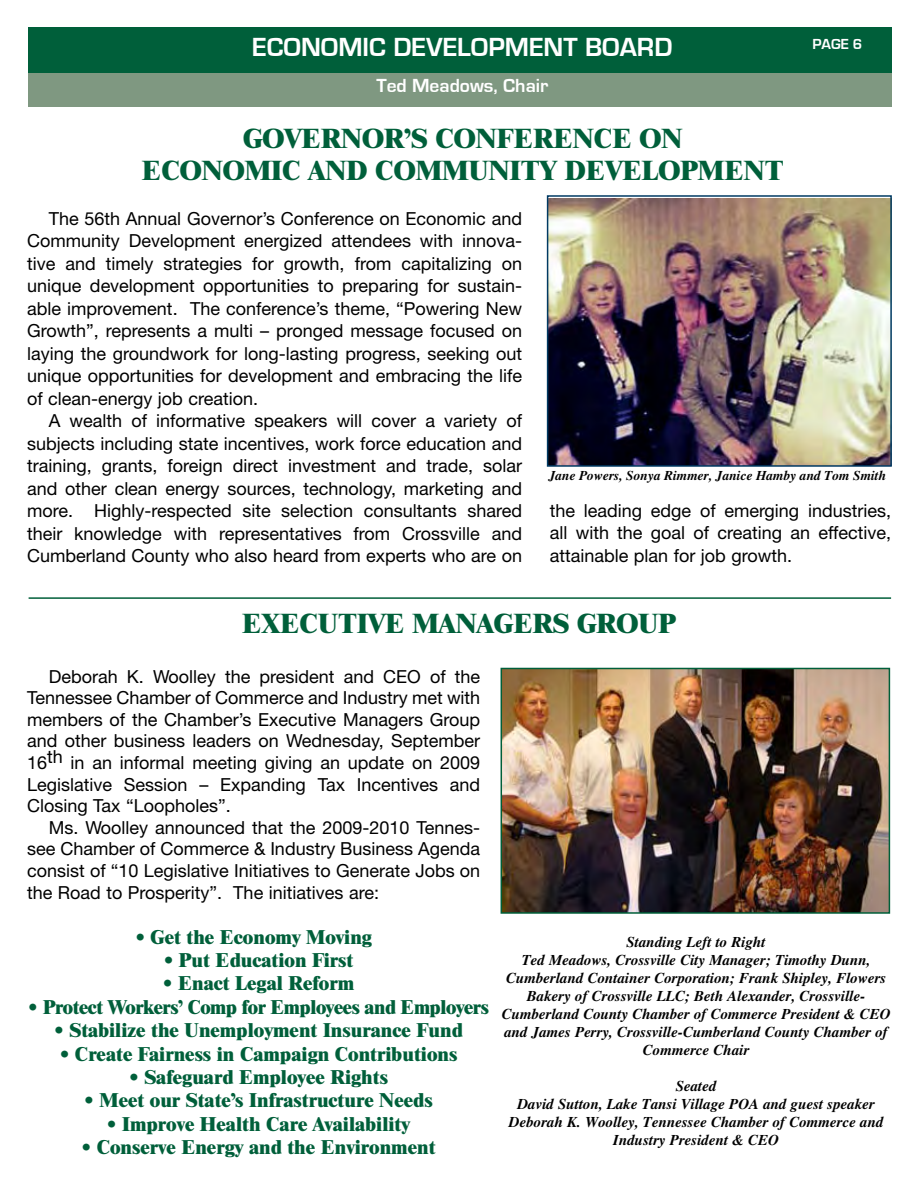
<style>
.page{position:relative;width:918px;height:1188px;background:#fff}
.page>*{position:absolute;margin:0;border:0;box-sizing:border-box;transform-origin:0 0}
.t1{font:800 27px/32.4px "Times";color:#005f3a;text-align:center}
.t2{font:700 27px "Eurostile";color:#fff}
.t3{font:800 19.5px "Times";color:#005f3a}
.t4{font:800 19.5px "Times";letter-spacing:-.02em;color:#005f3a}
.t5{font:700 19.5px "Eurostile";color:#fff}
.t6{font:18px/22.5px "Helvetica Neue";color:#000;text-align:justify}
.t7{font:italic 700 15px/18px "Times";color:#000;text-align:center}
.t8{font:700 15px "Eurostile";color:#fff}
.t9{font:italic 700 13.5px "Times";color:#000}
</style>
<div class="page">
<div style="left:28px;top:71px;width:864px;height:36px;background:#7f9881"></div>
<div style="left:28px;top:27px;width:864px;height:46px;background:#005f3a"></div>
<img style="left:550px;top:198px;width:339px;height:266px">
<div style="left:547px;top:195px;width:345px;height:272px;border:2px solid #003a63"></div>
<img style="left:504px;top:671px;width:383px;height:240px">
<div style="left:501px;top:668px;width:389px;height:246px;border:2px solid #005f3a"></div>
<hr style="left:29px;top:597px;width:862px;height:2px;background:#005f3a">
<h1 class="t2" style="left:252px;top:33px;width:422px">ECONOMIC DEVELOPMENT BOARD</h1>
<p class="t5" style="left:376px;top:75px;width:174px">Ted Meadows, Chair</p>
<h1 class="t1" style="left:142px;top:122px;width:644px">GOVERNOR’S CONFERENCE ON<br>ECONOMIC AND COMMUNITY DEVELOPMENT</h1>
<p class="t8" style="left:812px;top:36px;width:52px">PAGE 6</p>
<p class="t6" style="left:27px;top:207px;width:497px;text-indent:22px">The 56th Annual Governor’s Conference on Economic and Community Development energized attendees with innova&shy;tive and timely strategies for growth, from capitalizing on unique development opportunities to preparing for sustain&shy;able improvement. The conference’s theme, “Powering New Growth”, represents a multi – pronged message focused on laying the groundwork for long-lasting progress, seeking out unique opportunities for development and embracing the life of clean-energy job creation.</p>
<p class="t6" style="left:27px;top:409px;width:497px;text-indent:22px">A wealth of informative speakers will cover a variety of subjects including state incentives, work force education and training, grants, foreign direct investment and trade, solar and other clean energy sources, technology, marketing and more. Highly-respected site selection consultants shared their knowledge with representatives from Crossville and Cumberland County who also heard from experts who are on</p>
<p class="t9" style="left:549px;top:468px;width:339px">Jane Powers, Sonya Rimmer, Janice Hamby and Tom Smith</p>
<p class="t6" style="left:550px;top:499px;width:343px">the leading edge of emerging industries, all with the goal of creating an effective, attainable plan for job growth.</p>
<h1 class="t1" style="left:242px;top:607px;width:417px">EXECUTIVE MANAGERS GROUP</h1>
<p class="t6" style="left:27px;top:665px;width:455px;line-height:21.6px;text-indent:22px">Deborah K. Woolley the president and CEO of the Tennessee Chamber of Commerce and Industry met with members of the Chamber’s Executive Managers Group and other business leaders on Wednesday, September 16th in an informal meeting giving an update on 2009<br>Legislative Session – Expanding Tax Incentives and Closing Tax “Loopholes”.</p>
<p class="t6" style="left:27px;top:816px;width:455px;line-height:21.6px;text-indent:22px">Ms. Woolley announced that the 2009-2010 Tennes&shy;see Chamber of Commerce &amp; Industry Business Agenda consist of “10 Legislative Initiatives to Generate Jobs on the Road to Prosperity”. The initiatives are:</p>
<p class="t3" style="left:135px;top:925px;width:238px">• Get the Economy Moving</p>
<p class="t3" style="left:164px;top:948px;width:191px">• Put Education First</p>
<p class="t3" style="left:163px;top:971px;width:193px">• Enact Legal Reform</p>
<p class="t4" style="left:28px;top:995px;width:462px">• Protect Workers’ Comp for Employees and Employers</p>
<p class="t3" style="left:54px;top:1018px;width:410px">• Stabilize the Unemployment Insurance Fund</p>
<p class="t3" style="left:60px;top:1042px;width:399px">• Create Fairness in Campaign Contributions</p>
<p class="t3" style="left:129px;top:1065px;width:260px">• Safeguard Employee Rights</p>
<p class="t3" style="left:84px;top:1088px;width:350px">• Meet our State’s Infrastructure Needs</p>
<p class="t3" style="left:107px;top:1112px;width:305px">• Improve Health Care Availability</p>
<p class="t3" style="left:81px;top:1135px;width:356px">• Conserve Energy and the Environment</p>
<p class="t7" style="left:502px;top:933px;width:390px">Standing Left to Right<br>Ted Meadows, Crossville City Manager; Timothy Dunn, Cumberland Container Corporation; Frank Shipley, Flowers Bakery of Crossville LLC; Beth Alexander, Crossville-Cumberland County Chamber of Commerce President &amp; CEO and James Perry, Crossville-Cumberland County Chamber of Commerce Chair</p>
<p class="t7" style="left:509px;top:1077px;width:376px">Seated<br>David Sutton, Lake Tansi Village POA and guest speaker Deborah K. Woolley, Tennessee Chamber of Commerce and Industry President &amp; CEO</p>
</div>
